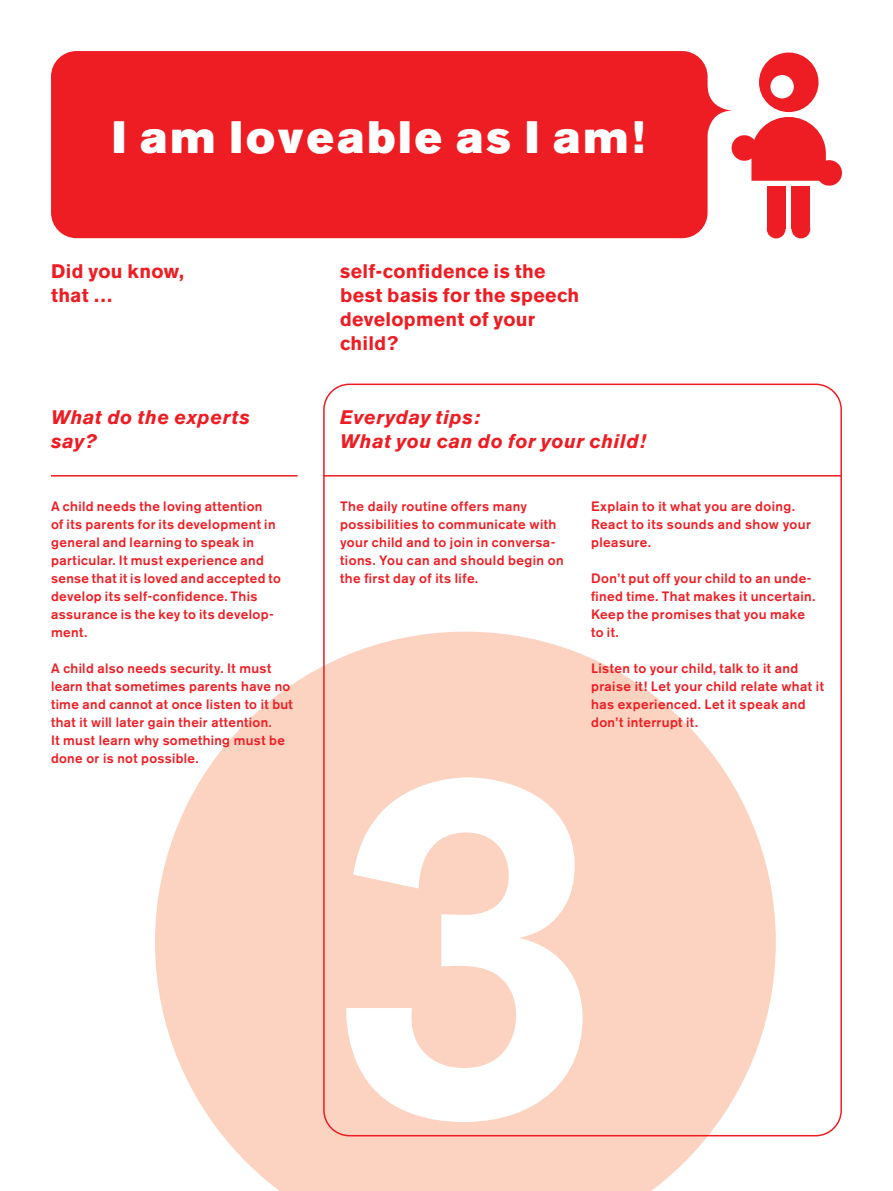
<style>
.page{position:relative;width:893px;height:1191px;background:#fff}
.page>*{position:absolute;margin:0;border:0;box-sizing:border-box;transform-origin:0 0}
.Zitate_gross{font:500 495.75px "Akzidenz Grotesk BE";color:#fff}
.zitate{font:45px "Akzidenz Grotesk BE Super";letter-spacing:.07em;color:#fff}
.Titeltexte{font:700 19.5px/24px "Akzidenz Grotesk BE";letter-spacing:.015em;color:#ee1d23}
.Titeltexte-2{font:italic 700 19.5px/24px "Akzidenz Grotesk BE";letter-spacing:.03em;color:#ee1d23}
.Lauftexte_Tipps_farb{font:500 13.5px/18px "Akzidenz Grotesk BE";letter-spacing:.03em;color:#ee1d23}
</style>
<div class="page">
<svg style="left:155px;top:631px;width:621px;height:560px;fill:#fcd2c0"></svg>
<div style="left:51px;top:51px;width:657px;height:187px;background:#ee1d23;border-radius:26px"></div>
<svg style="left:682px;top:85px;width:51px;height:51px"></svg>
<hr style="left:51px;top:475px;width:247px;height:1px;background:#ee1d23">
<div style="left:759px;top:53px;width:59px;height:59px;background:#ee1d23;border-radius:50%"></div>
<svg style="left:751px;top:117px;width:75px;height:64px;background:#f03b40"></svg>
<div style="left:732px;top:135px;width:25px;height:26px;background:#ee1d23;border-radius:50%"></div>
<div style="left:816px;top:160px;width:26px;height:26px;background:#ee1d23;border-radius:50%"></div>
<div style="left:770px;top:75px;width:24px;height:23px;background:#fff;border-radius:50%"></div>
<div style="left:767px;top:186px;width:18px;height:43px;background:#ee1d23"></div>
<div style="left:792px;top:186px;width:18px;height:43px;background:#ee1d23"></div>
<div style="left:767px;top:220px;width:18px;height:18px;background:#ee1d23;border-radius:50%"></div>
<div style="left:792px;top:220px;width:18px;height:18px;background:#ee1d23;border-radius:50%"></div>
<hr style="left:323px;top:475px;width:519px;height:1px;background:#ee1d23">
<p class="zitate" style="left:112px;top:111px;width:534px">I am loveable as I am!</p>
<p class="Titeltexte" style="left:51px;top:260px;width:134px">Did you know,</p>
<p class="Titeltexte" style="left:51px;top:284px;width:64px">that …</p>
<p class="Titeltexte" style="left:340px;top:260px;width:240px">self-confidence is the best basis for the speech development of your child?</p>
<p class="Titeltexte-2" style="left:51px;top:405px;width:201px">What do the experts say?</p>
<p class="Titeltexte-2" style="left:340px;top:405px;width:141px">Everyday tips:</p>
<p class="Titeltexte-2" style="left:340px;top:429px;width:307px">What you can do for your child!</p>
<p class="Lauftexte_Tipps_farb" style="left:51px;top:497px;width:231px">A child needs the loving attention<br>of its parents for its development in general and learning to speak in particular. It must experience and sense that it is loved and accepted to develop its self-confidence. This assurance is the key to its develop&shy;ment.</p>
<p class="Lauftexte_Tipps_farb" style="left:51px;top:659px;width:243px">A child also needs security. It must learn that sometimes parents have no time and cannot at once listen to it but that it will later gain their attention.<br>It must learn why something must be done or is not possible.</p>
<p class="Lauftexte_Tipps_farb" style="left:340px;top:497px;width:225px">The daily routine offers many possibilities to communicate with your child and to join in conversa&shy;tions. You can and should begin on the first day of its life.</p>
<p class="Lauftexte_Tipps_farb" style="left:591px;top:497px;width:221px">Explain to it what you are doing.<br>React to its sounds and show your pleasure.</p>
<p class="Lauftexte_Tipps_farb" style="left:591px;top:569px;width:226px">Don’t put off your child to an unde&shy;fined time. That makes it uncertain.<br>Keep the promises that you make to it.</p>
<p class="Lauftexte_Tipps_farb" style="left:591px;top:659px;width:234px">Listen to your child, talk to it and praise it! Let your child relate what it has experienced. Let it speak and don’t interrupt it.</p>
<p class="Zitate_gross" style="left:323px;top:640px;width:280px">3</p>
</div>
